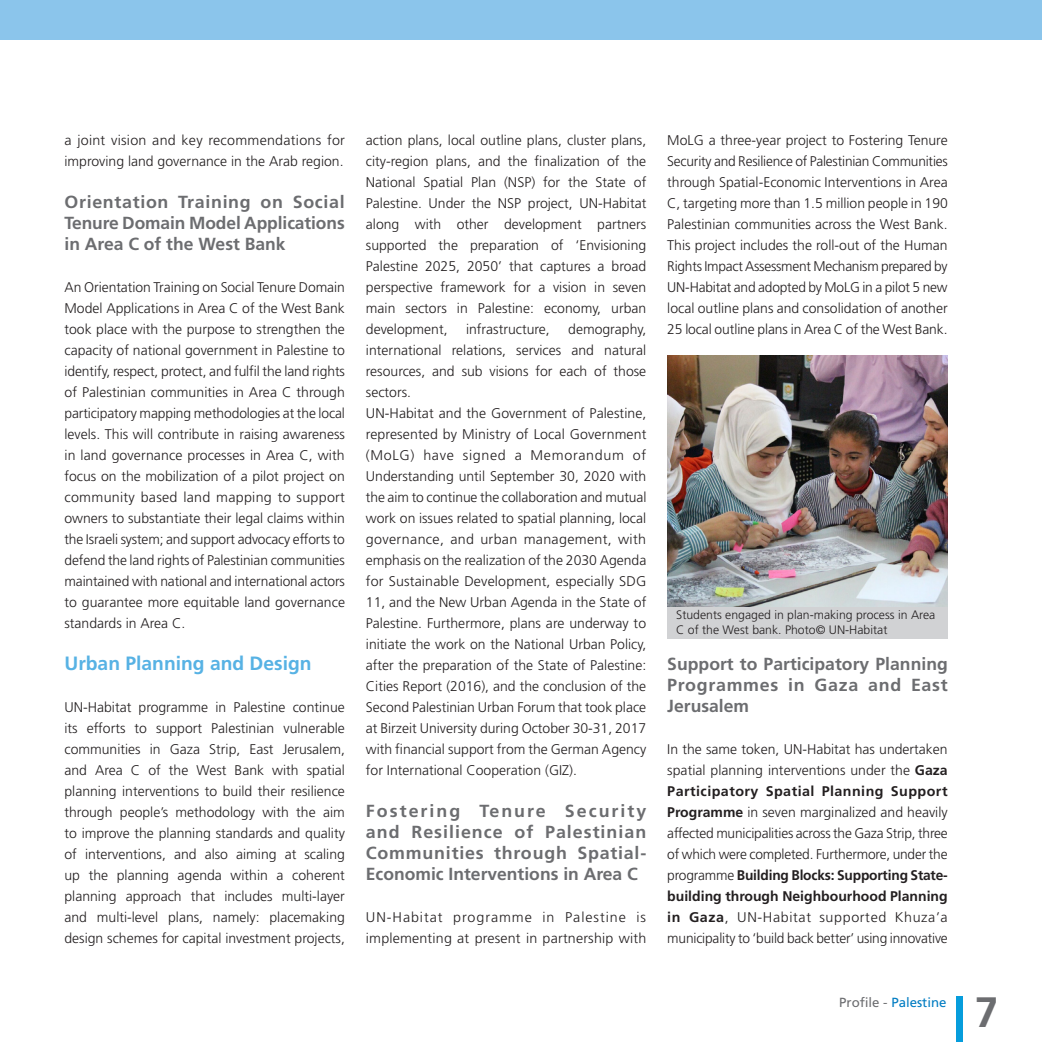
<style>
.page{position:relative;width:1042px;height:1042px;background:#fff}
.page>*{position:absolute;margin:0;border:0;box-sizing:border-box;transform-origin:0 0}
.t1{font:700 42.52px "Frutiger LT Std";color:#6c6d70}
.Sub_Header_1{font:700 19.25px "Frutiger LT Std";color:#57b2e4}
.BODY_TEXT{font:700 17.5px/21px "Frutiger LT Std";color:#6c6d70;text-align:justify}
.BODY_TEXT-2{font:300 14px/21px "Frutiger LT Std";color:#231f20;text-align:justify}
.Sub_Header_1-2{font:300 14px/21px "Frutiger LT Std";color:#231f20;text-align:justify}
.t2{font:13.3px "Frutiger LT Std";color:#007cc2}
.t3{font:300 12.25px/14.7px "Frutiger LT Std";color:#231f20}
.s1{font-weight:700}
.s2{color:#6c6d70}
</style>
<div class="page">
<div style="left:956px;top:996px;width:7px;height:46px;background:#069ddc"></div>
<div style="left:0;top:0;width:1042px;height:40px;background:#8bc5eb"></div>
<img style="left:667px;top:355px;width:280px;height:252px">
<div style="left:667px;top:607px;width:280px;height:31px;background:#d1d2d4"></div>
<p class="BODY_TEXT-2" style="left:64px;top:130px;width:282px">a joint vision and key recommendations for improving land governance in the Arab region.</p>
<p class="BODY_TEXT" style="left:64px;top:192px;width:282px">Orientation Training on Social Tenure Domain Model Applications in Area C of the West Bank</p>
<p class="BODY_TEXT-2" style="left:64px;top:277px;width:282px">An Orientation Training on Social Tenure Domain Model Applications in Area C of the West Bank took place with the purpose to strengthen the capacity of national government in Palestine to identify, respect, protect, and fulfil the land rights of Palestinian communities in Area C through participatory mapping methodologies at the local levels. This will contribute in raising awareness in land governance processes in Area C, with focus on the mobilization of a pilot project on community based land mapping to support owners to substantiate their legal claims within the Israeli system; and support advocacy efforts to defend the land rights of Palestinian communities maintained with national and international actors to guarantee more equitable land governance standards in Area C.</p>
<p class="Sub_Header_1" style="left:64px;top:652px;width:249px">Urban Planning and Design</p>
<p class="Sub_Header_1-2" style="left:64px;top:697px;width:282px">UN-Habitat programme in Palestine continue its efforts to support Palestinian vulnerable communities in Gaza Strip, East Jerusalem, and Area C of the West Bank with spatial planning interventions to build their resilience through people’s methodology with the aim to improve the planning standards and quality of interventions, and also aiming at scaling up the planning agenda within a coherent planning approach that includes multi-layer and multi-level plans, namely: placemaking design schemes for capital investment projects,</p>
<p class="Sub_Header_1-2" style="left:366px;top:130px;width:282px">action plans, local outline plans, cluster plans, city-region plans, and the finalization of the National Spatial Plan (NSP) for the State of Palestine. Under the NSP project, UN-Habitat along with other development partners supported the preparation of ‘Envisioning Palestine 2025, 2050’ that captures a broad perspective framework for a vision in seven main sectors in Palestine: economy, urban development,</p>
<p class="Sub_Header_1-2" style="left:466px;top:319px;width:85px">infrastructure,</p>
<p class="Sub_Header_1-2" style="left:366px;top:319px;width:282px;text-indent:202px">demography, international relations, services and natural resources, and sub visions for each of those sectors.</p>
<p class="BODY_TEXT-2" style="left:366px;top:403px;width:282px">UN-Habitat and the Government of Palestine, represented by Ministry of Local Government (MoLG) have signed a Memorandum of Understanding until September 30, 2020 with the aim to continue the collaboration and mutual work on issues related to spatial planning, local governance, and urban management, with emphasis on the realization of the 2030 Agenda for Sustainable Development, especially SDG 11, and the New Urban Agenda in the State of Palestine. Furthermore, plans are underway to initiate the work on the National Urban Policy, after the preparation of the State of Palestine:<br>Cities Report (2016), and the conclusion of the Second Palestinian Urban Forum that took place at Birzeit University during October 30-31, 2017 with financial support from the German Agency for International Cooperation (GIZ).</p>
<p class="BODY_TEXT" style="left:366px;top:801px;width:282px">Fostering Tenure Security and Resilience of Palestinian Communities through Spatial-Economic Interventions in Area C</p>
<p class="BODY_TEXT-2" style="left:366px;top:907px;width:282px">UN-Habitat programme in Palestine is implementing at present in partnership with</p>
<p class="BODY_TEXT-2" style="left:667px;top:130px;width:282px">MoLG a three-year project to Fostering Tenure Security and Resilience of Palestinian Communities through Spatial-Economic Interventions in Area C, targeting more than 1.5 million people in 190<br>Palestinian communities across the West Bank.<br>This project includes the roll-out of the Human Rights Impact Assessment Mechanism prepared by UN-Habitat and adopted by MoLG in a pilot 5 new local outline plans and consolidation of another 25 local outline plans in Area C of the West Bank.</p>
<p class="t3" style="left:676px;top:608px;width:260px">Students engaged in plan-making process in Area<br>C of the West bank. Photo© UN-Habitat</p>
<p class="BODY_TEXT" style="left:667px;top:654px;width:282px">Support to Participatory Planning Programmes in Gaza and East Jerusalem</p>
<p class="BODY_TEXT-2" style="left:667px;top:739px;width:282px">In the same token, UN-Habitat has undertaken spatial planning interventions under the <span class="s1">Gaza Participatory Spatial Planning Support Programme</span> in seven marginalized and heavily affected municipalities across the Gaza Strip, three of which were completed. Furthermore, under the programme <span class="s1">Building Blocks: Supporting State&shy;building through Neighbourhood Planning in Gaza</span>, UN-Habitat supported Khuza’a municipality to ‘build back better’ using innovative</p>
<p class="t2" style="left:839px;top:994px;width:109px"><span class="s2">Profile -</span> Palestine</p>
<h1 class="t1" style="left:975px;top:987px;width:25px">7</h1>
</div>
